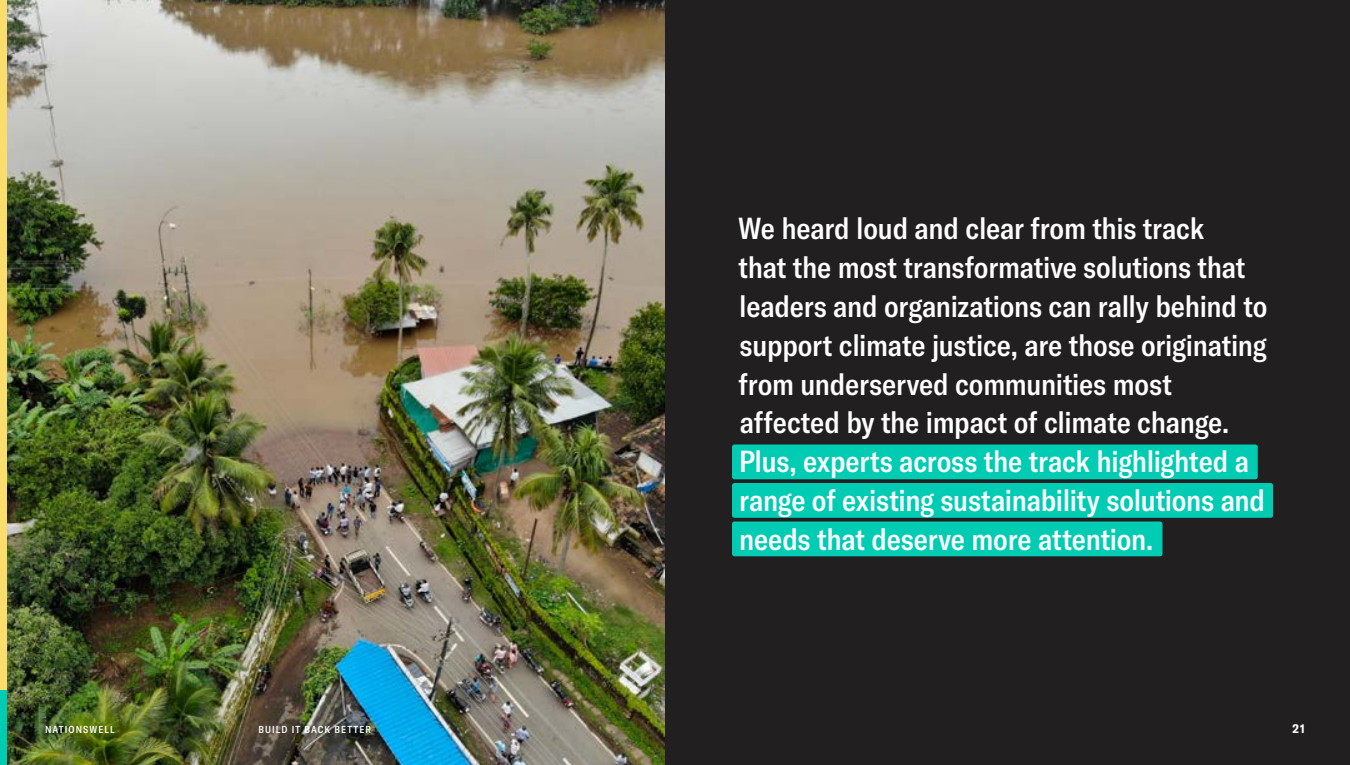
<style>
.page{position:relative;width:1350px;height:765px;background:#fff}
.page>*{position:absolute;margin:0;border:0;box-sizing:border-box;transform-origin:0 0}
.t1{font:500 condensed 30px/38.8px "GT America";letter-spacing:-.01em;color:#fff}
.t2{font:700 condensed 12.5px "GT America";color:#fff}
.t3{font:500 condensed 10px "GT America";letter-spacing:.11em;color:#fff}
</style>
<div class="page">
<div style="left:662px;top:0;width:688px;height:765px;background:#221f20"></div>
<img style="left:7px;top:0;width:658px;height:765px">
<div style="left:732px;top:445px;width:526px;height:34px;background:#00ccb3;border-radius:2px"></div>
<div style="left:732px;top:483px;width:541px;height:35px;background:#00ccb3;border-radius:2px"></div>
<div style="left:732px;top:522px;width:430px;height:34px;background:#00ccb3;border-radius:2px"></div>
<div style="left:0;top:0;width:7px;height:690px;background:#fadd6c"></div>
<div style="left:0;top:690px;width:7px;height:75px;background:#00ccb3"></div>
<p class="t1" style="left:738px;top:209px;width:531px">We heard loud and clear from this track<br>that the most transformative solutions that leaders and organizations can rally behind to support climate justice, are those originating from underserved communities most affected by the impact of climate change.<br>Plus, experts across the track highlighted a range of existing sustainability solutions and needs that deserve more attention.</p>
<p class="t3" style="left:45px;top:723px;width:71px">NATIONSWELL</p>
<p class="t3" style="left:259px;top:723px;width:114px">BUILD IT BACK BETTER</p>
<p class="t2" style="left:1292px;top:720px;width:14px">21</p>
</div>
